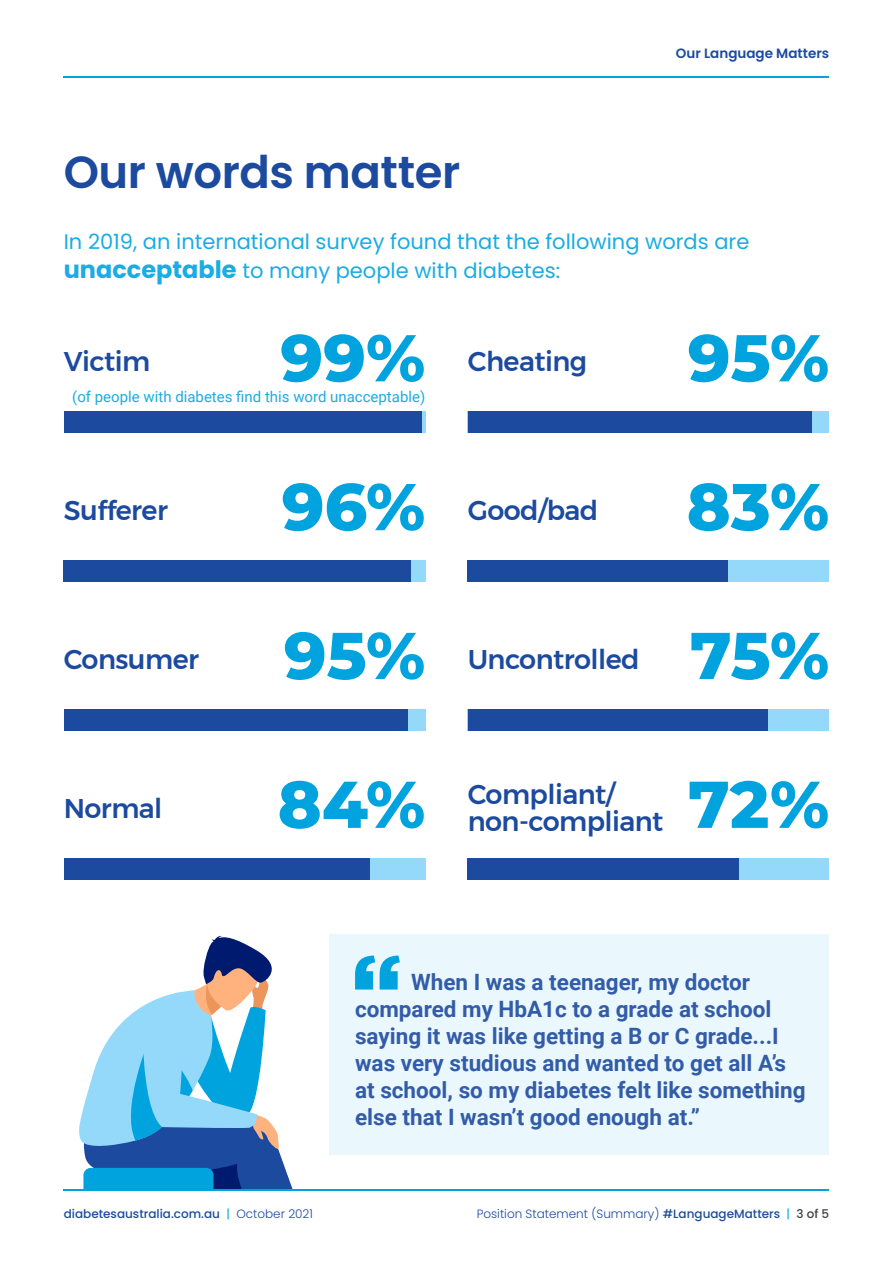
<style>
.page{position:relative;width:893px;height:1263px;background:#fff}
.page>*{position:absolute;margin:0;border:0;box-sizing:border-box;transform-origin:0 0}
.t1{font:800 66px "Montserrat";color:#00a3de}
.t2{font:600 45px "Poppins";letter-spacing:-.01em;color:#1c4a9f}
.t3{font:500 27px "Montserrat";letter-spacing:-.02em;color:#1c4a9f}
.t4{font:700 22.5px/27px "Roboto";color:#335ca8}
.t5{font:21px/28.5px "Poppins";color:#1aace2}
.t6{font:15px "Roboto";color:#1aace2}
.t7{font:600 13.5px "Poppins";color:#1c4a9f}
.t8{font:300 12px "Poppins";color:#1c4a9f}
.t9{font:500 12px "Poppins";color:#1c4a9f}
.s1{font-weight:700;font-size:24px}
.s2{font-weight:400;color:#00a3de}
.s3{font-weight:300}
.s4{font-weight:500}
.s5{font-weight:500;color:#404041}
</style>
<div class="page">
<div style="left:468px;top:411px;width:361px;height:22px;background:#94d9f9"></div>
<div style="left:64px;top:411px;width:358px;height:22px;background:#1c4a9f"></div>
<div style="left:468px;top:411px;width:343px;height:22px;background:#1c4a9f"></div>
<div style="left:468px;top:560px;width:361px;height:21px;background:#94d9f9"></div>
<div style="left:64px;top:560px;width:361px;height:21px;background:#94d9f9"></div>
<div style="left:468px;top:560px;width:260px;height:21px;background:#1c4a9f"></div>
<div style="left:64px;top:560px;width:347px;height:21px;background:#1c4a9f"></div>
<div style="left:64px;top:709px;width:361px;height:21px;background:#94d9f9"></div>
<div style="left:64px;top:709px;width:343px;height:21px;background:#1c4a9f"></div>
<div style="left:468px;top:709px;width:361px;height:21px;background:#94d9f9"></div>
<div style="left:468px;top:709px;width:300px;height:21px;background:#1c4a9f"></div>
<div style="left:64px;top:858px;width:361px;height:21px;background:#94d9f9"></div>
<div style="left:64px;top:858px;width:306px;height:21px;background:#1c4a9f"></div>
<div style="left:468px;top:858px;width:361px;height:21px;background:#94d9f9"></div>
<div style="left:468px;top:858px;width:271px;height:21px;background:#1c4a9f"></div>
<svg style="left:79px;top:935px;width:214px;height:254px"></svg>
<div style="left:330px;top:934px;width:499px;height:220px;background:#eaf8fe"></div>
<svg style="left:355px;top:955px;width:45px;height:34px"></svg>
<hr style="left:64px;top:77px;width:765px;height:1px;background:#00a3de">
<hr style="left:64px;top:1189px;width:765px;height:2px;background:#00a3de">
<h2 class="t2" style="left:64px;top:152px;width:398px">Our words matter</h2>
<p class="t7" style="left:676px;top:49px;width:155px">Our Language Matters</p>
<p class="t5" style="left:64px;top:229px;width:687px">In 2019, an international survey found that the following words are <span class="s1">unacceptable</span> to many people with diabetes:</p>
<p class="t3" style="left:64px;top:349px;width:88px">Victim</p>
<h1 class="t1" style="left:280px;top:320px;width:146px">99%</h1>
<p class="t6" style="left:72px;top:386px;width:354px">(of people with diabetes 昀椀nd this word unacceptable)</p>
<p class="t3" style="left:468px;top:349px;width:121px">Cheating</p>
<h1 class="t1" style="left:688px;top:320px;width:143px">95%</h1>
<h1 class="t1" style="left:282px;top:469px;width:145px">96%</h1>
<h1 class="t1" style="left:687px;top:469px;width:144px">83%</h1>
<p class="t3" style="left:64px;top:498px;width:106px">Sufferer</p>
<p class="t3" style="left:468px;top:498px;width:132px">Good/bad</p>
<h1 class="t1" style="left:284px;top:618px;width:143px">95%</h1>
<h1 class="t1" style="left:690px;top:618px;width:141px">75%</h1>
<p class="t3" style="left:64px;top:647px;width:137px">Consumer</p>
<p class="t3" style="left:468px;top:647px;width:173px">Uncontrolled</p>
<p class="t3" style="left:64px;top:796px;width:100px">Normal</p>
<h1 class="t1" style="left:278px;top:766px;width:149px">84%</h1>
<p class="t3" style="left:468px;top:782px;width:149px">Compliant/</p>
<p class="t3" style="left:468px;top:809px;width:197px">non-compliant</p>
<h1 class="t1" style="left:688px;top:766px;width:143px">72%</h1>
<p class="t4" style="left:355px;top:969px;width:452px;text-indent:56px">When I was a teenager, my doctor compared my HbA1c to a grade at school saying it was like getting a B or C grade...I was very studious and wanted to get all A’s at school, so my diabetes felt like something else that I wasn’t good enough at.”</p>
<p class="t9" style="left:64px;top:1207px;width:251px">diabetesaustralia.com.au <span class="s2">|</span> <span class="s3">October 2021</span></p>
<p class="t8" style="left:477px;top:1207px;width:354px">Position Statement (Summary) <span class="s4">#LanguageMatters</span> <span class="s2">|</span> <span class="s5">3 of 5</span></p>
</div>
